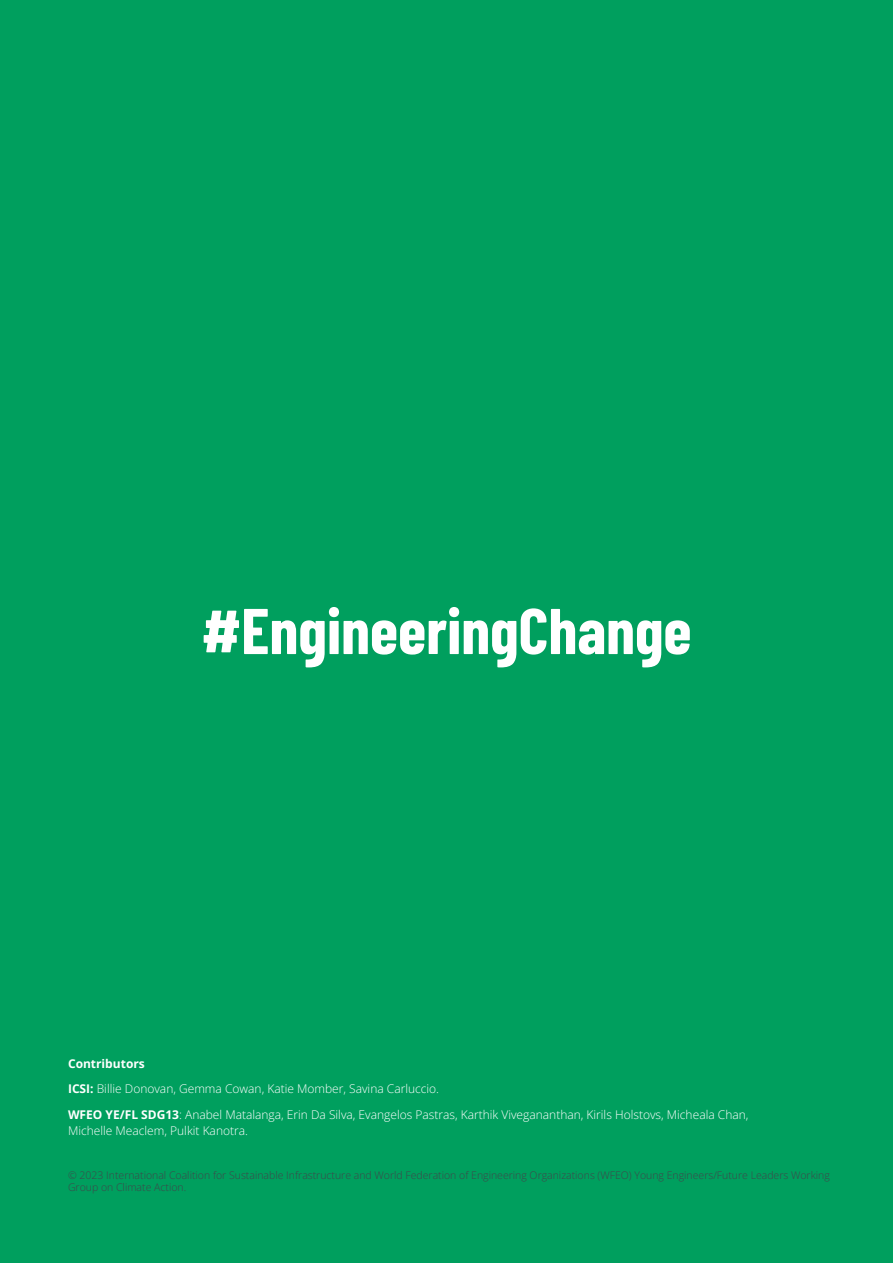
<style>
.page{position:relative;width:893px;height:1263px;background:#009f5e}
.page>*{position:absolute;margin:0;border:0;box-sizing:border-box;transform-origin:0 0}
.t1{font:700 64.5px "Barlow Condensed";color:#fff}
.t2{font:300 12px/25.3px "Open Sans";color:#fff}
.t3{font:300 10.5px/12px "Open Sans";color:#40454a}
.s1{font-weight:700}
</style>
<div class="page">
<h1 class="t1" style="left:201px;top:585px;width:492px">#EngineeringChange</h1>
<p class="t2" style="left:68px;top:1051px;width:682px"><span class="s1">Contributors<br>ICSI:</span> Billie Donovan, Gemma Cowan, Katie Momber, Savina Carluccio.<br><span class="s1">WFEO YE/FL SDG13</span>: Anabel Matalanga, Erin Da Silva, Evangelos Pastras, Karthik Vivegananthan, Kirils Holstovs, Micheala Chan,</p>
<p class="t2" style="left:68px;top:1118px;width:181px">Michelle Meaclem, Pulkit Kanotra.</p>
<p class="t3" style="left:68px;top:1169px;width:763px">© 2023 International Coalition for Sustainable Infrastructure and World Federation of Engineering Organizations (WFEO) Young Engineers/Future Leaders Working<br>Group on Climate Action.</p>
</div>
